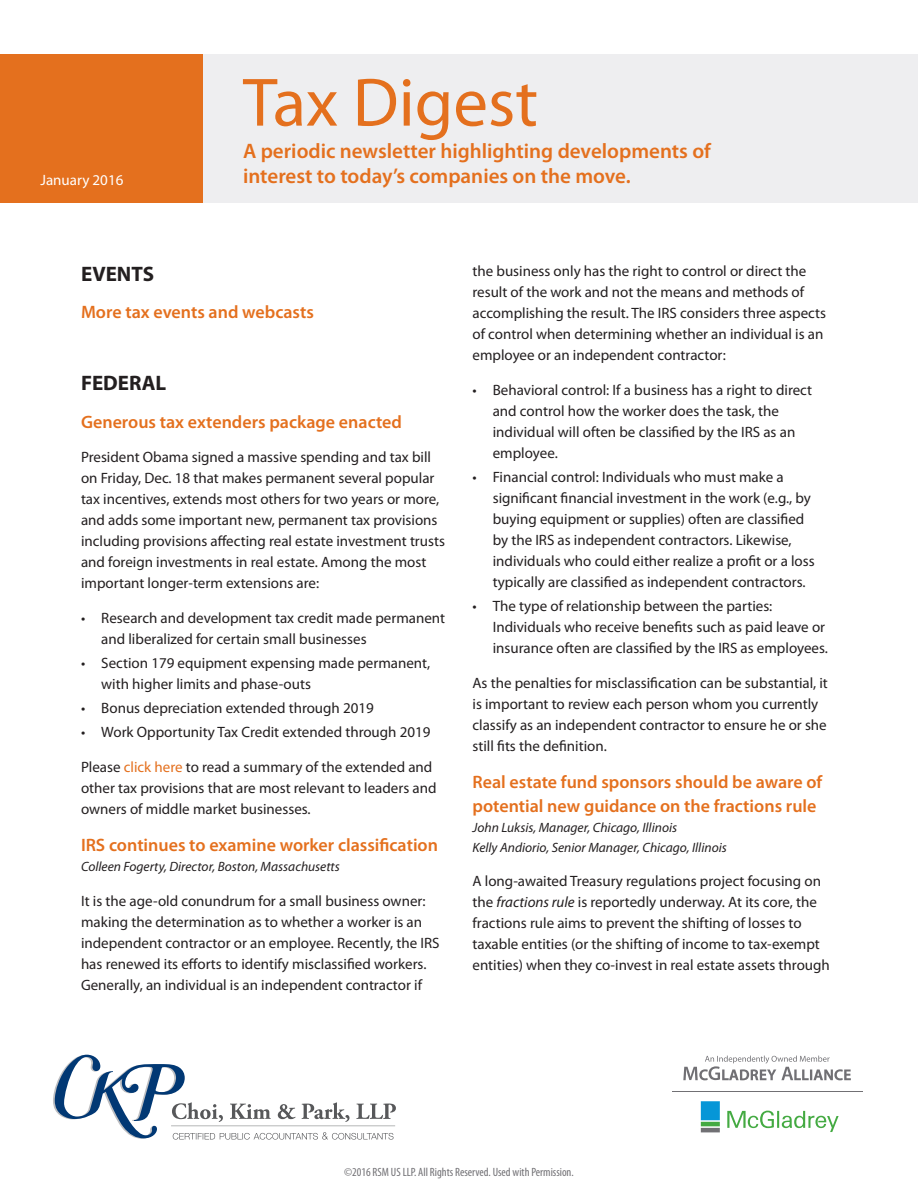
<style>
.page{position:relative;width:918px;height:1188px;background:#fff}
.page>*{position:absolute;margin:0;border:0;box-sizing:border-box;transform-origin:0 0}
.t1{font:69px "Myriad Pro";color:#e4701e}
.t2{font:600 21px/25.2px "Myriad Pro";color:#e4701e}
.t3{font:700 21px "Myriad Pro";color:#231f20}
.t4{font:600 18px/24px "Myriad Pro";color:#e4701e}
.t5{font:15px/21px "Myriad Pro";color:#231f20}
.t6{font:15px "Myriad Pro";color:#fff}
.t7{font:italic 13.5px/19.8px "Myriad Pro";color:#231f20}
.t8{font:condensed 12px "Myriad Pro";color:#717074}
.s1{color:#e4701e}
.s2{font-style:italic}
</style>
<div class="page">
<svg style="left:701px;top:1101px;width:19px;height:31px"></svg>
<svg style="left:727px;top:1111px;width:112px;height:21px"></svg>
<hr style="left:672px;top:1091px;width:190px;height:1px;background:#717074">
<svg style="left:683px;top:1056px;width:168px;height:24px"></svg>
<div style="left:0;top:54px;width:918px;height:148px;background:#eeeef0"></div>
<div style="left:0;top:54px;width:202px;height:148px;background:#e4701e"></div>
<svg style="left:53px;top:1055px;width:343px;height:85px"></svg>
<p class="t6" style="left:40px;top:170px;width:84px">January 2016</p>
<h1 class="t1" style="left:243px;top:60px;width:297px">Tax Digest</h1>
<h2 class="t2" style="left:243px;top:137px;width:469px">A periodic newsletter highlighting developments of interest to today’s companies on the move.</h2>
<h2 class="t3" style="left:81px;top:260px;width:75px">EVENTS</h2>
<p class="t4" style="left:81px;top:300px;width:234px">More tax events and webcasts</p>
<h2 class="t3" style="left:81px;top:369px;width:87px">FEDERAL</h2>
<p class="t4" style="left:81px;top:409px;width:322px">Generous tax extenders package enacted</p>
<p class="t5" style="left:81px;top:446px;width:365px">President Obama signed a massive spending and tax bill on Friday, Dec. 18 that makes permanent several popular tax incentives, extends most others for two years or more, and adds some important new, permanent tax provisions including provisions affecting real estate investment trusts and foreign investments in real estate. Among the most important longer-term extensions are:</p>
<p class="t5" style="left:101px;top:607px;width:345px;text-indent:-20px">• Research and development tax credit made permanent and liberalized for certain small businesses</p>
<p class="t5" style="left:101px;top:652px;width:331px;text-indent:-20px">• Section 179 equipment expensing made permanent, with higher limits and phase-outs</p>
<p class="t5" style="left:81px;top:697px;width:294px">• Bonus depreciation extended through 2019</p>
<p class="t5" style="left:81px;top:722px;width:351px">• Work Opportunity Tax Credit extended through 2019</p>
<p class="t5" style="left:81px;top:756px;width:357px">Please <span class="s1">click here</span> to read a summary of the extended and other tax provisions that are most relevant to leaders and owners of middle market businesses.</p>
<p class="t4" style="left:81px;top:833px;width:359px">IRS continues to examine worker classification</p>
<p class="t7" style="left:81px;top:856px;width:260px">Colleen Fogerty, Director, Boston, Massachusetts</p>
<p class="t5" style="left:81px;top:890px;width:360px">It is the age-old conundrum for a small business owner: making the determination as to whether a worker is an independent contractor or an employee. Recently, the IRS has renewed its efforts to identify misclassified workers.<br>Generally, an individual is an independent contractor if</p>
<p class="t5" style="left:472px;top:260px;width:355px">the business only has the right to control or direct the result of the work and not the means and methods of accomplishing the result. The IRS considers three aspects of control when determining whether an individual is an employee or an independent contractor:</p>
<p class="t5" style="left:493px;top:379px;width:321px;text-indent:-20px">• Behavioral control: If a business has a right to direct and control how the worker does the task, the individual will often be classified by the IRS as an employee.</p>
<p class="t5" style="left:493px;top:466px;width:324px;text-indent:-20px">• Financial control: Individuals who must make a significant financial investment in the work (e.g., by buying equipment or supplies) often are classified by the IRS as independent contractors. Likewise, individuals who could either realize a profit or a loss typically are classified as independent contractors.</p>
<p class="t5" style="left:493px;top:595px;width:337px;text-indent:-20px">• The type of relationship between the parties:<br>Individuals who receive benefits such as paid leave or insurance often are classified by the IRS as employees.</p>
<p class="t5" style="left:472px;top:672px;width:357px">As the penalties for misclassification can be substantial, it is important to review each person whom you currently classify as an independent contractor to ensure he or she still fits the definition.</p>
<p class="t4" style="left:472px;top:770px;width:351px">Real estate fund sponsors should be aware of potential new guidance on the fractions rule</p>
<p class="t7" style="left:472px;top:817px;width:256px">John Luksis, Manager, Chicago, Illinois<br>Kelly Andiorio, Senior Manager, Chicago, Illinois</p>
<p class="t5" style="left:472px;top:870px;width:359px">A long-awaited Treasury regulations project focusing on the <span class="s2">fractions rule</span> is reportedly underway. At its core, the fractions rule aims to prevent the shifting of losses to taxable entities (or the shifting of income to tax-exempt entities) when they co-invest in real estate assets through</p>
<p class="t8" style="left:344px;top:1166px;width:231px">©2016 RSM US LLP. All Rights Reserved. Used with Permission.</p>
</div>
